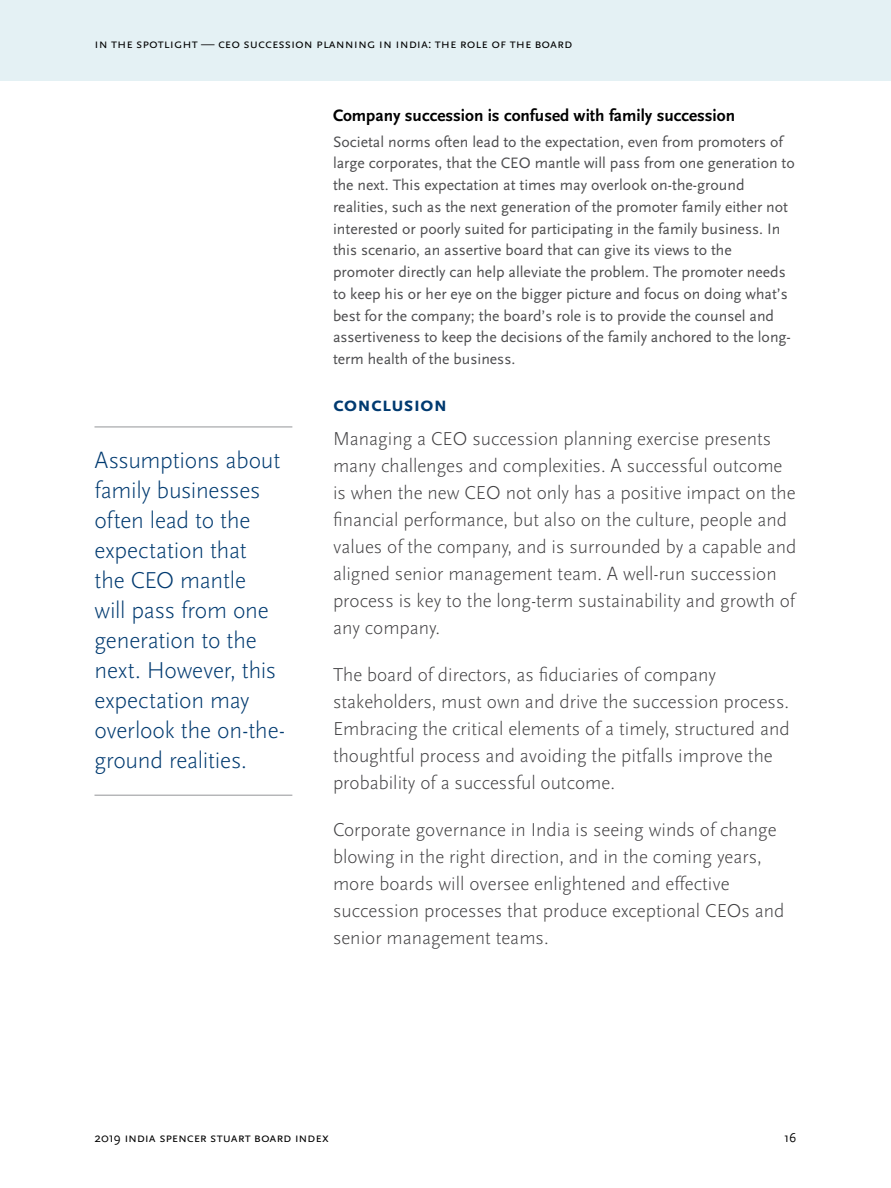
<style>
.page{position:relative;width:891px;height:1188px;background:#fff}
.page>*{position:absolute;margin:0;border:0;box-sizing:border-box;transform-origin:0 0}
.t1{font:300 24px/30px "Scala Sans Pro";letter-spacing:-.01em;color:#003a70}
.t2{font:700 21px "Scala Sans Pro";letter-spacing:-.005em;color:#003a70}
.t3{font:300 19.5px/27px "Scala Sans Pro";color:#414042}
.t4{font:700 17.25px "Scala Sans Pro";color:#000}
.t5{font:15.75px/21.8px "Scala Sans Pro";color:#4d4d4f}
.t6{font:13.5px "Scala Sans Pro";color:#000}
</style>
<div class="page">
<div style="left:0;top:0;width:891px;height:81px;background:#e4f1f4"></div>
<hr style="left:94px;top:427px;width:198px;height:1px;background:#939598">
<hr style="left:94px;top:795px;width:198px;height:1px;background:#939598">
<p class="t6" style="left:94px;top:36px;width:479px">in the spotlight — CEO Succession Planning in I ndia: The Role of the Board</p>
<p class="t1" style="left:94px;top:445px;width:192px">Assumptions about family businesses often lead to the expectation that<br>the CEO mantle<br>will pass from one generation to the next. However, this expectation may overlook the on-the&shy;ground realities.</p>
<p class="t4" style="left:333px;top:105px;width:404px">Company succession is confused with family succession</p>
<p class="t5" style="left:333px;top:131px;width:463px">Societal norms often lead to the expectation, even from promoters of large corporates, that the CEO mantle will pass from one generation to the next. This expectation at times may overlook on-the-ground realities, such as the next generation of the promoter family either not interested or poorly suited for participating in the family business. In this scenario, an assertive board that can give its views to the promoter directly can help alleviate the problem. The promoter needs to keep his or her eye on the bigger picture and focus on doing what’s best for the company; the board’s role is to provide the counsel and assertiveness to keep the decisions of the family anchored to the long&shy;term health of the business.</p>
<p class="t2" style="left:333px;top:392px;width:116px">Conclusion</p>
<p class="t3" style="left:333px;top:425px;width:465px">Managing a CEO succession planning exercise presents many challenges and complexities. A successful outcome is when the new CEO not only has a positive impact on the financial performance, but also on the culture, people and values of the company, and is surrounded by a capable and aligned senior management team. A well-run succession process is key to the long-term sustainability and growth of any company.</p>
<p class="t3" style="left:333px;top:661px;width:458px">The board of directors, as fiduciaries of company stakeholders, must own and drive the succession process.<br>Embracing the critical elements of a timely, structured and thoughtful process and avoiding the pitfalls improve the probability of a successful outcome.</p>
<p class="t3" style="left:333px;top:817px;width:453px">Corporate governance in India is seeing winds of change blowing in the right direction, and in the coming years, more boards will oversee enlightened and effective succession processes that produce exceptional CEOs and senior management teams.</p>
<p class="t6" style="left:94px;top:1129px;width:236px">2019 India spencer stuart board i ndex</p>
<p class="t6" style="left:784px;top:1129px;width:14px">16</p>
</div>
